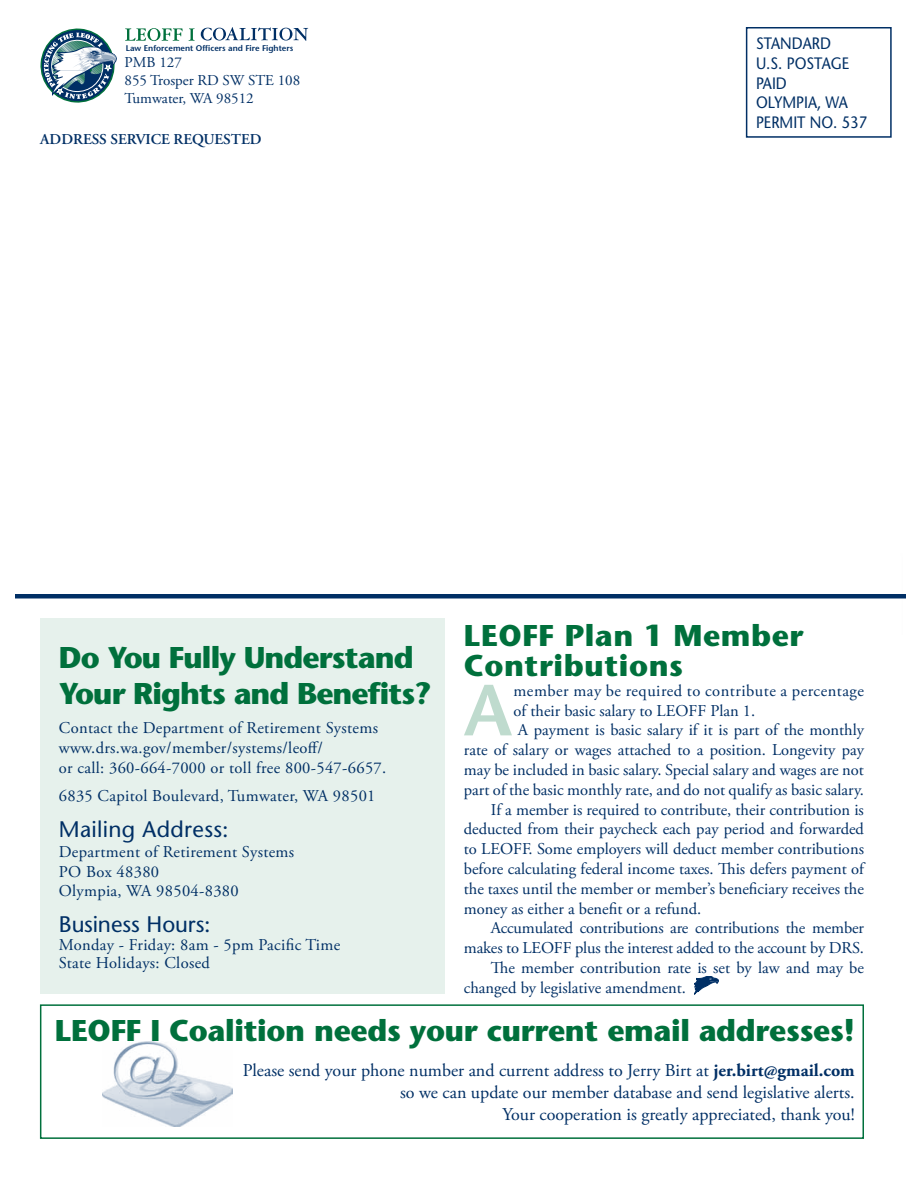
<style>
.page{position:relative;width:918px;height:1188px;background:#fff}
.page>*{position:absolute;margin:0;border:0;box-sizing:border-box;transform-origin:0 0}
.t1{font:600 72.3px "Stone Sans";color:#bfdbce}
.t2{font:700 30px "Stone Sans";letter-spacing:-.01em;color:#00703c}
.t3{font:700 30px/36px "Stone Sans";letter-spacing:-.03em;color:#00703c}
.t4{font:700 30px/30px "Stone Sans";letter-spacing:.02em;color:#00703c}
.t5{font:22.5px "Stone Sans";letter-spacing:.01em;color:#002f65}
.t6{font:18px/21.6px "Adobe Garamond Pro";color:#002f65;text-align:right}
.t7{font:16.5px "Adobe Garamond Pro";color:#002f65}
.t8{font:16.5px/19.8px "Adobe Garamond Pro";letter-spacing:.02em;color:#002f65}
.t9{font:16.5px/19.8px "Stone Sans";color:#002f65;scale:.9 1}
.t10{font:16.5px "Adobe Garamond Pro";letter-spacing:.03em;color:#002f65}
.t11{font:15px/18px "Adobe Garamond Pro";color:#002f65}
.t12{font:600 15px "Adobe Garamond Pro";color:#002f65}
.t13{font:600 8.25px "Stone Sans";color:#002f65}
.s1{font-weight:700}
</style>
<div class="page">
<img style="left:103px;top:1042px;width:130px;height:85px">
<div style="left:40px;top:618px;width:406px;height:376px;background:#e6f1ec"></div>
<svg style="left:201px;top:27px;width:107px;height:14px"></svg>
<svg style="left:40px;top:28px;width:143px;height:75px"></svg>
<svg style="left:189px;top:28px;width:6px;height:13px"></svg>
<div style="left:746px;top:27px;width:146px;height:111px;border:2px solid #002f65"></div>
<svg style="left:694px;top:976px;width:25px;height:18px"></svg>
<div style="left:40px;top:1004px;width:824px;height:135px;border:2px solid #00703c"></div>
<hr style="left:15px;top:594px;width:891px;height:4px;background:#002f65">
<p class="t13" style="left:126px;top:43px;width:169px">Law Enforcement Officers and Fire Fighters</p>
<p class="t9" style="left:756px;top:33px;width:125px">STANDARD<br>U.S. POSTAGE<br>PAID<br>OLYMPIA, WA<br>PERMIT NO. 537</p>
<p class="t11" style="left:125px;top:53px;width:177px">PMB 127<br>855 Trosper RD SW STE 108<br>Tumwater, WA 98512</p>
<p class="t12" style="left:40px;top:130px;width:223px">ADDRESS SERVICE REQUESTED</p>
<h2 class="t4" style="left:464px;top:620px;width:341px">LEOFF Plan 1 Member<br>Contributions</h2>
<h1 class="t1" style="left:464px;top:665px;width:50px">A</h1>
<p class="t10" style="left:514px;top:681px;width:352px">member may be required to contribute a percentage</p>
<h2 class="t3" style="left:59px;top:639px;width:374px">Do You Fully Understand<br>Your Rights and Benefits?</h2>
<p class="t8" style="left:59px;top:718px;width:329px">Contact the Department of Retirement Systems www.drs.wa.gov/member/systems/leoff/<br>or call: 360-664-7000 or toll free 800-547-6657.</p>
<p class="t8" style="left:59px;top:787px;width:318px">6835 Capitol Boulevard, Tumwater, WA 98501</p>
<h3 class="t5" style="left:59px;top:815px;width:171px">Mailing Address:</h3>
<p class="t8" style="left:59px;top:842px;width:237px">Department of Retirement Systems<br>PO Box 48380<br>Olympia, WA 98504-8380</p>
<h3 class="t5" style="left:59px;top:911px;width:153px">Business Hours:</h3>
<p class="t8" style="left:59px;top:937px;width:283px;line-height:18px">Monday - Friday: 8am - 5pm Pacific Time<br>State Holidays: Closed</p>
<p class="t7" style="left:514px;top:700px;width:243px">of their basic salary to LEOFF Plan 1.</p>
<p class="t7" style="left:518px;top:720px;width:348px">A payment is basic salary if it is part of the monthly</p>
<p class="t7" style="left:464px;top:740px;width:402px">rate of salary or wages attached to a position. Longevity pay</p>
<p class="t7" style="left:464px;top:760px;width:402px">may be included in basic salary. Special salary and wages are not</p>
<p class="t7" style="left:464px;top:780px;width:402px">part of the basic monthly rate, and do not qualify as basic salary.</p>
<p class="t7" style="left:491px;top:799px;width:375px">If a member is required to contribute, their contribution is</p>
<p class="t7" style="left:464px;top:819px;width:402px">deducted from their paycheck each pay period and forwarded</p>
<p class="t7" style="left:464px;top:839px;width:402px">to LEOFF. Some employers will deduct member contributions</p>
<p class="t7" style="left:464px;top:859px;width:402px">before calculating federal income taxes. This defers payment of</p>
<p class="t7" style="left:464px;top:879px;width:402px">the taxes until the member or member’s beneficiary receives the</p>
<p class="t7" style="left:464px;top:898px;width:239px">money as either a benefit or a refund.</p>
<p class="t7" style="left:491px;top:918px;width:375px">Accumulated contributions are contributions the member</p>
<p class="t7" style="left:464px;top:938px;width:402px">makes to LEOFF plus the interest added to the account by DRS.</p>
<p class="t7" style="left:491px;top:958px;width:375px">The member contribution rate is set by law and may be</p>
<p class="t7" style="left:464px;top:978px;width:224px">changed by legislative amendment.</p>
<h2 class="t2" style="left:55px;top:1012px;width:801px">LEOFF I Coalition needs your current email addresses!</h2>
<p class="t6" style="left:243px;top:1061px;width:614px">Please send your phone number and current address to Jerry Birt at <span class="s1">jer.birt@gmail.com </span>so we can update our member database and send legislative alerts.<br>Your cooperation is greatly appreciated, thank you!</p>
</div>
